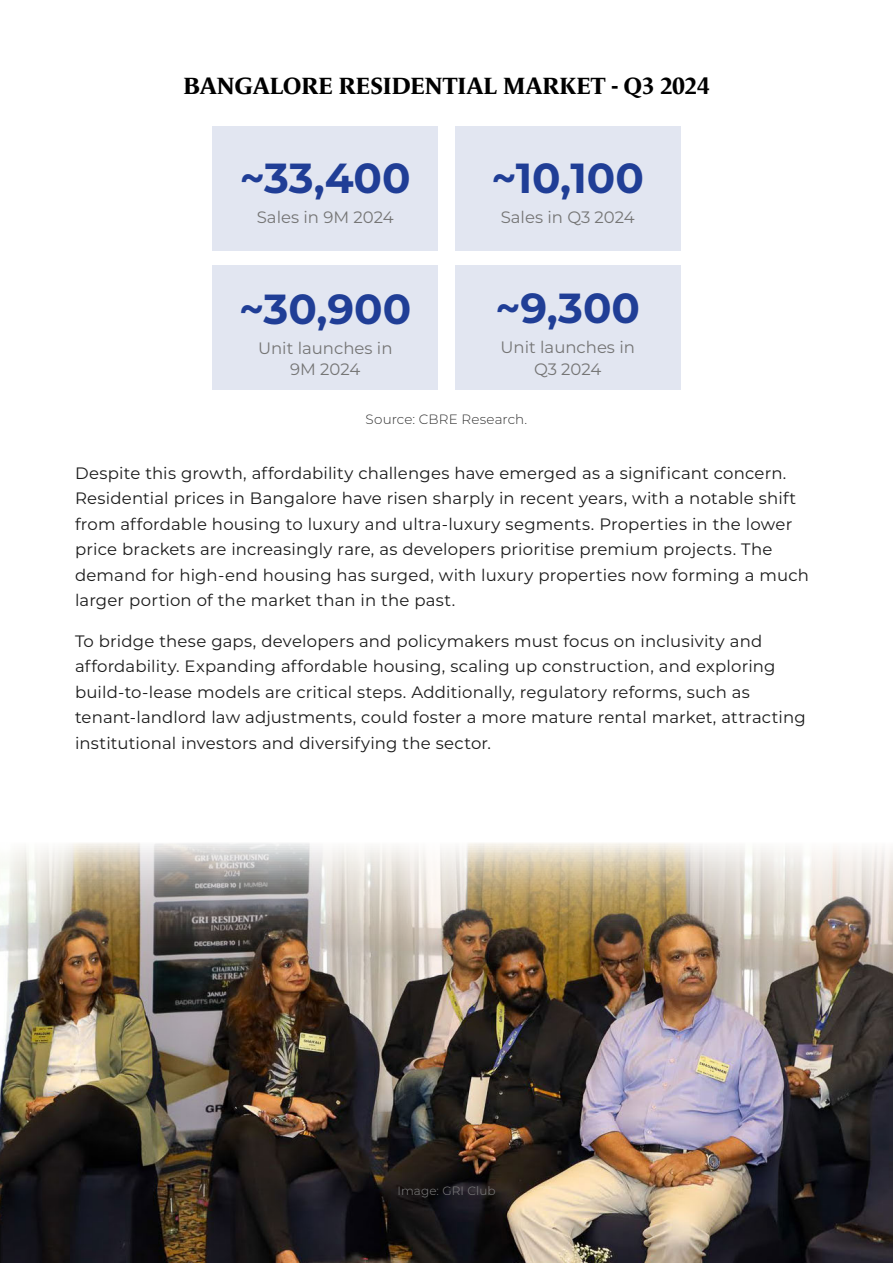
<style>
.page{position:relative;width:893px;height:1263px;background:#fff}
.page>*{position:absolute;margin:0;border:0;box-sizing:border-box;transform-origin:0 0}
.t1{font:700 42px "Montserrat";color:#203e96}
.t2{font:700 24px "Le Monde Journal Std";color:#000}
.t3{font:16.5px/25.5px "Montserrat";letter-spacing:.01em;color:#1a1a1a}
.t4{font:16.5px/21px "Montserrat";color:#757575;text-align:center}
.t5{font:300 13.5px "Montserrat";letter-spacing:.005em;color:#333}
.t6{font:300 12px "Montserrat";letter-spacing:.01em;color:#858585}
</style>
<div class="page">
<div style="left:212px;top:126px;width:226px;height:125px;background:#e2e6f1"></div>
<div style="left:455px;top:126px;width:225px;height:125px;background:#e2e6f1"></div>
<div style="left:212px;top:265px;width:226px;height:125px;background:#e2e6f1"></div>
<div style="left:455px;top:265px;width:225px;height:125px;background:#e2e6f1"></div>
<img style="left:0;top:843px;width:893px;height:420px">
<h2 class="t2" style="left:184px;top:72px;width:527px">BANGALORE RESIDENTIAL MARKET - Q3 2024</h2>
<h1 class="t1" style="left:240px;top:148px;width:172px">~33,400</h1>
<p class="t4" style="left:257px;top:206px;width:138px">Sales in 9M 2024</p>
<h1 class="t1" style="left:239px;top:278px;width:173px">~30,900</h1>
<p class="t4" style="left:258px;top:337px;width:136px">Unit launches in<br>9M 2024</p>
<h1 class="t1" style="left:491px;top:148px;width:154px">~10,100</h1>
<p class="t4" style="left:501px;top:206px;width:135px">Sales in Q3 2024</p>
<h1 class="t1" style="left:495px;top:278px;width:146px">~9,300</h1>
<p class="t4" style="left:500px;top:335px;width:136px;line-height:22.5px">Unit launches in<br>Q3 2024</p>
<p class="t5" style="left:366px;top:410px;width:163px">Source: CBRE Research.</p>
<p class="t3" style="left:75px;top:460px;width:735px">Despite this growth, affordability challenges have emerged as a significant concern.<br>Residential prices in Bangalore have risen sharply in recent years, with a notable shift from affordable housing to luxury and ultra-luxury segments. Properties in the lower price brackets are increasingly rare, as developers prioritise premium projects. The demand for high-end housing has surged, with luxury properties now forming a much larger portion of the market than in the past.</p>
<p class="t3" style="left:75px;top:628px;width:732px">To bridge these gaps, developers and policymakers must focus on inclusivity and affordability. Expanding affordable housing, scaling up construction, and exploring build-to-lease models are critical steps. Additionally, regulatory reforms, such as tenant-landlord law adjustments, could foster a more mature rental market, attracting institutional investors and diversifying the sector.</p>
<p class="t6" style="left:397px;top:1182px;width:100px">Image: GRI Club</p>
</div>
